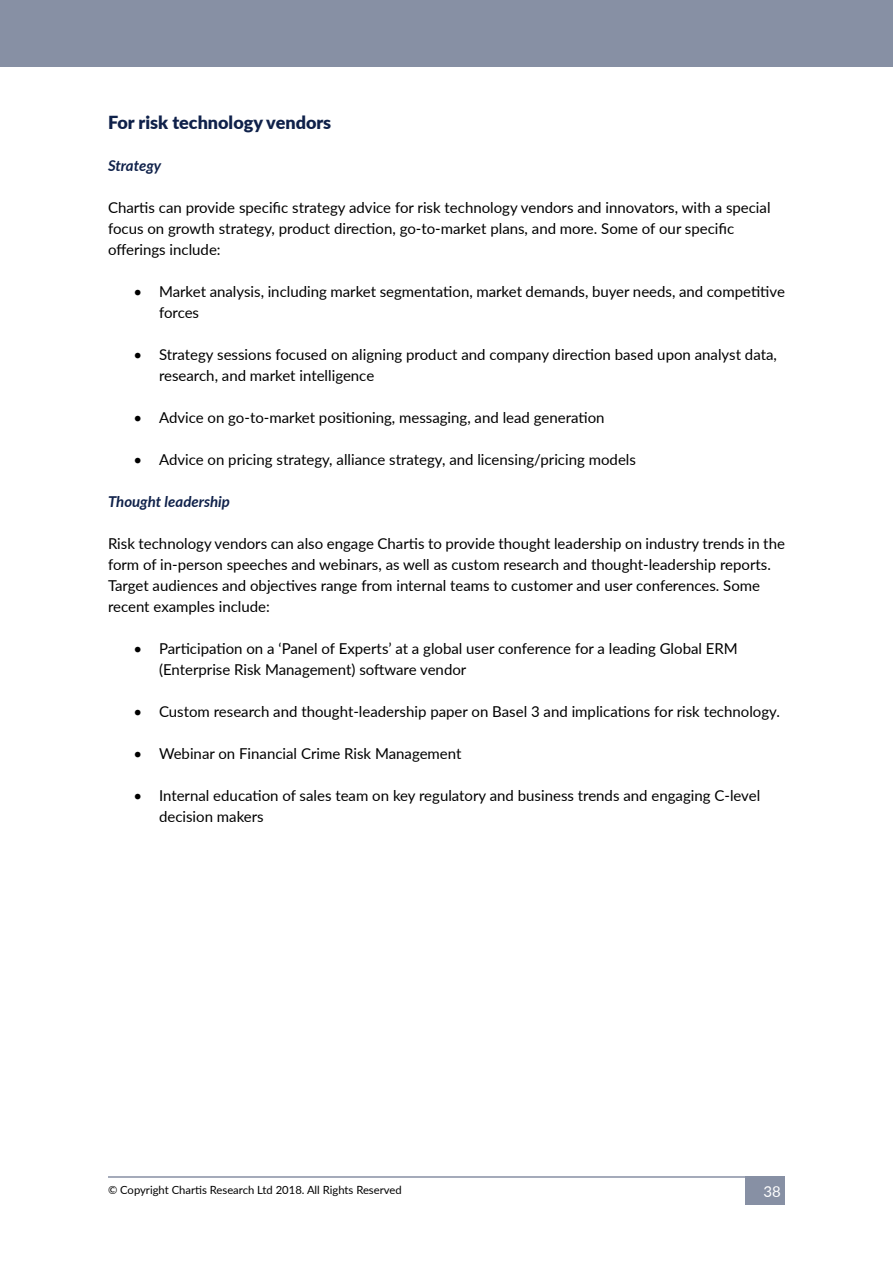
<style>
.page{position:relative;width:893px;height:1263px;background:#fff}
.page>*{position:absolute;margin:0;border:0;box-sizing:border-box;transform-origin:0 0}
.t1{font:900 18px "Lato";color:#0f214a}
.t2{font:15px/21px "Lato";color:#000}
.t3{font:italic 700 15px "Lato";color:#0f214a}
.t4{font:15px "Lato";color:#fff}
.t5{font:11.25px "Lato";color:#000}
</style>
<div class="page">
<div style="left:0;top:0;width:893px;height:66px;background:#8790a4"></div>
<hr style="left:108px;top:1176px;width:677px;height:2px;background:#8790a4">
<div style="left:746px;top:1176px;width:39px;height:29px;background:#8790a4"></div>
<p class="t1" style="left:108px;top:109px;width:225px">For risk technology vendors</p>
<p class="t3" style="left:108px;top:155px;width:55px">Strategy</p>
<p class="t2" style="left:108px;top:196px;width:664px">Chartis can provide specific strategy advice for risk technology vendors and innovators, with a special focus on growth strategy, product direction, go-to-market plans, and more. Some of our specific offerings include:</p>
<p class="t2" style="left:159px;top:280px;width:627px;text-indent:-26px">• Market analysis, including market segmentation, market demands, buyer needs, and competitive forces</p>
<p class="t2" style="left:159px;top:343px;width:619px;text-indent:-26px">• Strategy sessions focused on aligning product and company direction based upon analyst data, research, and market intelligence</p>
<p class="t2" style="left:134px;top:406px;width:473px">• Advice on go-to-market positioning, messaging, and lead generation</p>
<p class="t2" style="left:134px;top:448px;width:504px">• Advice on pricing strategy, alliance strategy, and licensing/pricing models</p>
<p class="t3" style="left:108px;top:491px;width:123px">Thought leadership</p>
<p class="t2" style="left:108px;top:532px;width:678px">Risk technology vendors can also engage Chartis to provide thought leadership on industry trends in the form of in-person speeches and webinars, as well as custom research and thought-leadership reports.<br>Target audiences and objectives range from internal teams to customer and user conferences. Some recent examples include:</p>
<p class="t2" style="left:159px;top:637px;width:580px;text-indent:-26px">• Participation on a ‘Panel of Experts’ at a global user conference for a leading Global ERM (Enterprise Risk Management) software vendor</p>
<p class="t2" style="left:134px;top:700px;width:648px">• Custom research and thought-leadership paper on Basel 3 and implications for risk technology.</p>
<p class="t2" style="left:134px;top:742px;width:329px">• Webinar on Financial Crime Risk Management</p>
<p class="t2" style="left:159px;top:784px;width:603px;text-indent:-26px">• Internal education of sales team on key regulatory and business trends and engaging C-level decision makers</p>
<p class="t5" style="left:108px;top:1182px;width:295px">© Copyright Chartis Research Ltd 2018. All Rights Reserved</p>
<p class="t4" style="left:763px;top:1180px;width:19px">38</p>
</div>
